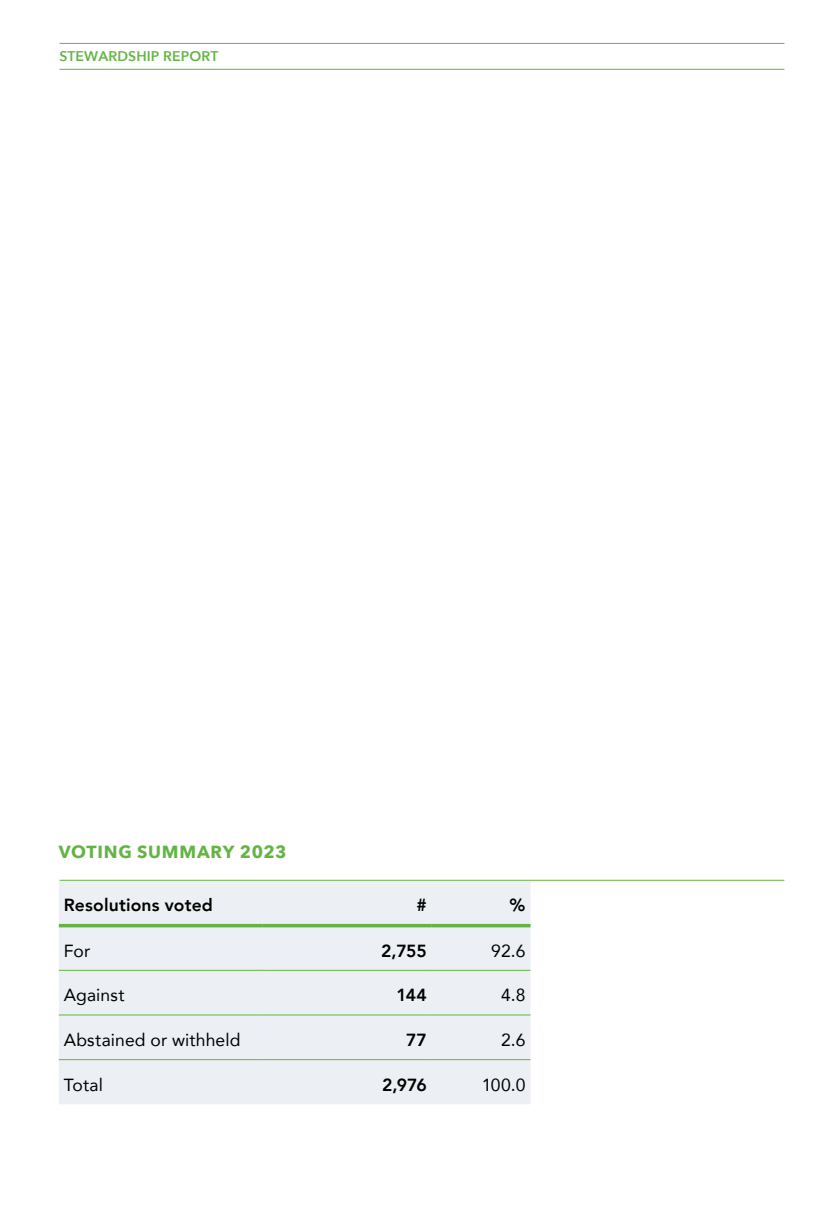
<style>
.page{position:relative;width:834px;height:1216px;background:#fff}
.page>*{position:absolute;margin:0;border:0;box-sizing:border-box;transform-origin:0 0}
.t1{font:17.5px "Avenir";letter-spacing:.01em;color:#000}
.t2{font:800 17.5px "Avenir";letter-spacing:.01em;color:#000}
.t3{font:700 17.5px "Avenir Next";letter-spacing:.04em;color:#64b445}
.t4{font:600 14px "Avenir Next";letter-spacing:.01em;color:#64b445}
</style>
<div class="page">
<div style="left:59px;top:881px;width:471px;height:223px;background:#ecf0f4"></div>
<hr style="left:59px;top:969px;width:204px;height:1px;background:#64b445">
<hr style="left:263px;top:969px;width:169px;height:1px;background:#64b445">
<hr style="left:432px;top:969px;width:98px;height:1px;background:#64b445">
<hr style="left:59px;top:1014px;width:204px;height:1px;background:#64b445">
<hr style="left:59px;top:1059px;width:204px;height:1px;background:#64b445">
<hr style="left:263px;top:1014px;width:169px;height:1px;background:#64b445">
<hr style="left:432px;top:1014px;width:98px;height:1px;background:#64b445">
<hr style="left:263px;top:1059px;width:169px;height:1px;background:#64b445">
<hr style="left:432px;top:1059px;width:98px;height:1px;background:#64b445">
<svg style="left:59px;top:923px;width:204px;height:4px"></svg>
<svg style="left:263px;top:923px;width:169px;height:4px"></svg>
<svg style="left:432px;top:923px;width:98px;height:4px"></svg>
<hr style="left:60px;top:879px;width:724px;height:1px;background:#64b445">
<hr style="left:60px;top:43px;width:724px;height:1px;background:#64b445">
<hr style="left:60px;top:69px;width:724px;height:1px;background:#64b445">
<p class="t4" style="left:60px;top:44px;width:160px">STEWARDSHIP REPORT</p>
<p class="t3" style="left:59px;top:836px;width:229px">VOTING SUMMARY 2023</p>
<p class="t2" style="left:64px;top:891px;width:151px">Resolutions voted</p>
<p class="t2" style="left:416px;top:891px;width:12px">#</p>
<p class="t2" style="left:509px;top:891px;width:17px">%</p>
<p class="t1" style="left:64px;top:937px;width:28px">For</p>
<p class="t2" style="left:381px;top:937px;width:47px">2,755</p>
<p class="t1" style="left:491px;top:937px;width:36px">92.6</p>
<p class="t1" style="left:64px;top:981px;width:62px">Against</p>
<p class="t2" style="left:396px;top:981px;width:32px">144</p>
<p class="t1" style="left:501px;top:981px;width:26px">4.8</p>
<p class="t1" style="left:64px;top:1025px;width:178px">Abstained or withheld</p>
<p class="t2" style="left:406px;top:1026px;width:22px">77</p>
<p class="t1" style="left:501px;top:1025px;width:26px">2.6</p>
<p class="t1" style="left:64px;top:1070px;width:41px">Total</p>
<p class="t2" style="left:382px;top:1071px;width:46px">2,976</p>
<p class="t1" style="left:481px;top:1070px;width:45px">100.0</p>
</div>
